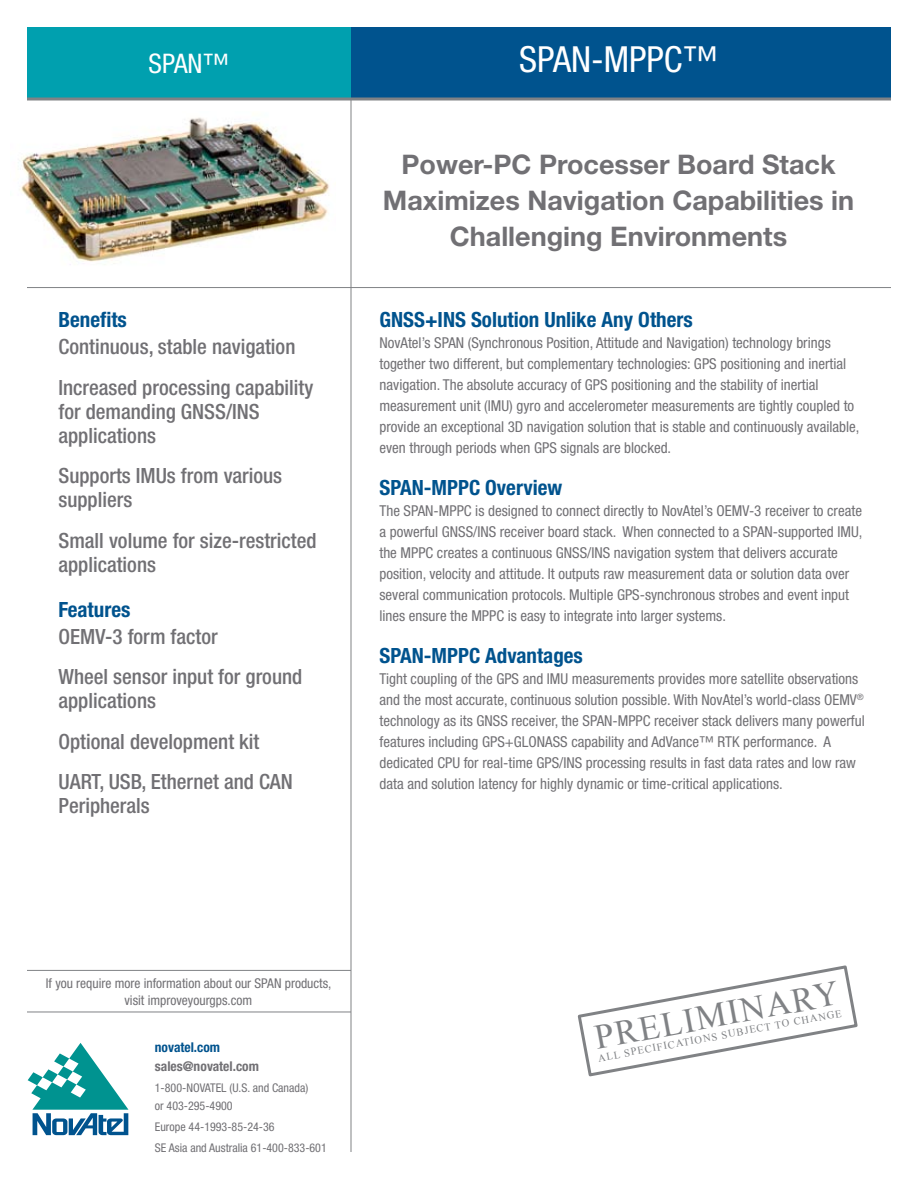
<style>
.page{position:relative;width:918px;height:1188px;background:#fff}
.page>*{position:absolute;margin:0;border:0;box-sizing:border-box;transform-origin:0 0}
.t1{font:condensed 36px "Helvetica Neue LT Std";color:#fff}
.t2{font:34.5px "Times New Roman";color:#808285}
.t3{font:700 27px/36px "Helvetica Neue";color:#717074;text-align:center}
.t4{font:condensed 27px "Helvetica Neue LT Std";color:#fff}
.t5{font:500 condensed 21px/40.5px "Helvetica Neue LT Std";color:#717074}
.t6{font:700 condensed 21px "Helvetica Neue LT Std";color:#00538e}
.t7{font:condensed 15px/21px "Helvetica Neue LT Std";color:#717074}
.t8{font:condensed 13.5px/16.5px "Helvetica Neue LT Std";color:#717074;text-align:center}
.t9{font:700 condensed 13.5px "Helvetica Neue LT Std";color:#717074}
.t10{font:700 condensed 13.5px "Helvetica Neue LT Std";color:#00538e}
.t11{font:condensed 12px/18px "Helvetica Neue LT Std";color:#717074}
.t12{font:10.5px "Times New Roman";color:#808285}
</style>
<div class="page">
<hr style="left:27px;top:287px;width:864px;height:1px;background:#808285">
<div style="left:351px;top:27px;width:540px;height:72px;background:#00538e"></div>
<hr style="left:351px;top:99px;width:1px;height:1053px;background:#808285">
<div style="left:27px;top:27px;width:324px;height:72px;background:#00a0af"></div>
<svg style="left:28px;top:1043px;width:100px;height:92px"></svg>
<hr style="left:27px;top:98px;width:864px;height:2px;background:#808285">
<hr style="left:27px;top:1012px;width:324px;height:1px;background:#808285">
<hr style="left:27px;top:970px;width:324px;height:1px;background:#808285">
<img style="left:18px;top:117px;width:312px;height:148px">
<svg style="left:577px;top:965px;width:281px;height:112px"></svg>
<h3 class="t4" style="left:149px;top:48px;width:82px">SPAN™</h3>
<h1 class="t1" style="left:519px;top:39px;width:200px">SPAN-MPPC™</h1>
<h3 class="t6" style="left:58px;top:307px;width:70px">Benefits</h3>
<h3 class="t5" style="left:58px;top:326px;width:256px">Continuous, stable navigation<br>Increased processing capability</h3>
<h3 class="t5" style="left:58px;top:399px;width:203px;line-height:24px">for demanding GNSS/INS applications</h3>
<h3 class="t5" style="left:58px;top:463px;width:225px;line-height:24px">Supports IMUs from various suppliers</h3>
<h3 class="t5" style="left:58px;top:528px;width:260px;line-height:24px">Small volume for size-restricted applications</h3>
<h3 class="t6" style="left:58px;top:596px;width:73px">Features</h3>
<h3 class="t5" style="left:58px;top:616px;width:245px">OEMV-3 form factor<br>Wheel sensor input for ground</h3>
<h3 class="t5" style="left:58px;top:680px;width:236px">applications<br>Optional development kit<br>UART, USB, Ethernet and CAN</h3>
<h3 class="t5" style="left:58px;top:785px;width:93px">Peripherals</h3>
<h3 class="t3" style="left:383px;top:145px;width:473px">Power-PC Processer Board Stack<br>Maximizes Navigation Capabilities in<br>Challenging Environments</h3>
<h3 class="t6" style="left:380px;top:307px;width:315px">GNSS+INS Solution Unlike Any Others</h3>
<p class="t7" style="left:380px;top:332px;width:481px">NovAtel’s SPAN (Synchronous Position, Attitude and Navigation) technology brings together two different, but complementary technologies: GPS positioning and inertial navigation. The absolute accuracy of GPS positioning and the stability of inertial measurement unit (IMU) gyro and accelerometer measurements are tightly coupled to provide an exceptional 3D navigation solution that is stable and continuously available, even through periods when GPS signals are blocked.</p>
<h3 class="t6" style="left:380px;top:475px;width:184px">SPAN-MPPC Overview</h3>
<p class="t7" style="left:380px;top:500px;width:484px">The SPAN-MPPC is designed to connect directly to NovAtel’s OEMV-3 receiver to create a powerful GNSS/INS receiver board stack. When connected to a SPAN-supported IMU, the MPPC creates a continuous GNSS/INS navigation system that delivers accurate position, velocity and attitude. It outputs raw measurement data or solution data over several communication protocols. Multiple GPS-synchronous strobes and event input lines ensure the MPPC is easy to integrate into larger systems.</p>
<h3 class="t6" style="left:380px;top:643px;width:205px">SPAN-MPPC Advantages</h3>
<p class="t7" style="left:379px;top:668px;width:487px">Tight coupling of the GPS and IMU measurements provides more satellite observations and the most accurate, continuous solution possible. With NovAtel’s world-class OEMV<sup>® </sup>technology as its GNSS receiver, the SPAN-MPPC receiver stack delivers many powerful features including GPS+GLONASS capability and AdVance™ RTK performance. A dedicated CPU for real-time GPS/INS processing results in fast data rates and low raw data and solution latency for highly dynamic or time-critical applications.</p>
<p class="t8" style="left:46px;top:975px;width:287px">If you require more information about our SPAN products, visit improveyourgps.com</p>
<p class="t10" style="left:155px;top:1039px;width:67px">novatel.com</p>
<p class="t9" style="left:155px;top:1058px;width:106px">sales@novatel.com</p>
<p class="t11" style="left:155px;top:1079px;width:155px">1-800-NOVATEL (U.S. and Canada) or 403-295-4900</p>
<p class="t11" style="left:155px;top:1116px;width:173px;line-height:21px">Europe 44-1993-85-24-36<br>SE Asia and Australia 61-400-833-601</p>
<h2 class="t2" style="left:591px;top:1016px;width:249px;rotate:-11deg">Preliminary</h2>
<p class="t12" style="left:597px;top:1052px;width:249px;rotate:-11deg">All specifications subject to change</p>
</div>
